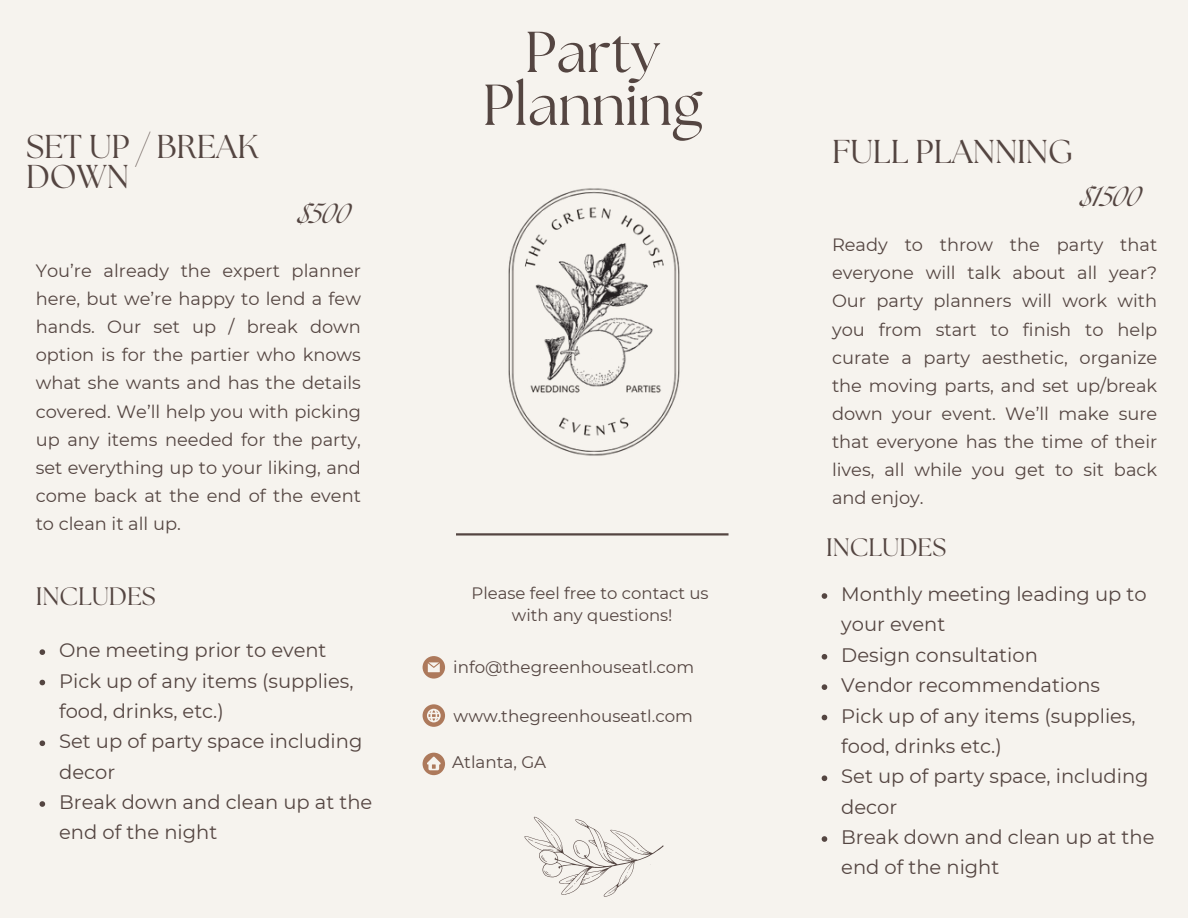
<style>
.page{position:relative;width:1188px;height:918px;background:#f6f3ee}
.page>*{position:absolute;margin:0;border:0;box-sizing:border-box;transform-origin:0 0}
.t1{font:57.45px/52.8px "The Seasons";color:#544541;text-align:center}
.t2{font:33px/30.3px "The Seasons";color:#544541}
.t3{font:italic 27px "The Seasons";color:#544541}
.t4{font:25.2px "The Seasons";color:#544541}
.t5{font:19.5px/30.3px "Montserrat";color:#544541}
.t6{font:17.85px/28.2px "Montserrat";color:#544541;text-align:justify}
.t7{font:16.8px "Montserrat";color:#544541}
.t8{font:16.5px "Montserrat";color:#544541}
</style>
<div class="page">
<svg style="left:423px;top:704px;width:22px;height:23px"></svg>
<svg style="left:423px;top:753px;width:22px;height:22px"></svg>
<svg style="left:423px;top:656px;width:22px;height:23px"></svg>
<hr style="left:456px;top:533px;width:273px;height:3px;background:#544541">
<img style="left:508px;top:188px;width:172px;height:268px">
<svg style="left:524px;top:817px;width:140px;height:80px"></svg>
<svg style="left:40px;top:649px;width:5px;height:6px"></svg>
<svg style="left:40px;top:680px;width:5px;height:5px"></svg>
<svg style="left:40px;top:740px;width:5px;height:6px"></svg>
<svg style="left:40px;top:801px;width:5px;height:6px"></svg>
<svg style="left:822px;top:593px;width:5px;height:6px"></svg>
<svg style="left:822px;top:654px;width:5px;height:6px"></svg>
<svg style="left:822px;top:684px;width:5px;height:6px"></svg>
<svg style="left:822px;top:715px;width:5px;height:5px"></svg>
<svg style="left:822px;top:775px;width:5px;height:6px"></svg>
<svg style="left:822px;top:836px;width:5px;height:6px"></svg>
<h3 class="t2" style="left:26px;top:133px;width:234px">SET UP / BREAK<br>DOWN</h3>
<h5 class="t3" style="left:298px;top:201px;width:54px">$500</h5>
<h4 class="t6" style="left:36px;top:256px;width:327px">You’re already the expert planner here, but we’re happy to lend a few hands. Our set up / break down option is for the partier who knows what she wants and has the details covered. We’ll help you with picking up any items needed for the party, set everything up to your liking, and come back at the end of the event to clean it all up.</h4>
<p class="t4" style="left:36px;top:585px;width:122px">INCLUDES</p>
<p class="t5" style="left:59px;top:635px;width:269px">One meeting prior to event</p>
<p class="t5" style="left:59px;top:665px;width:296px">Pick up of any items (supplies, food, drinks, etc.)</p>
<p class="t5" style="left:59px;top:726px;width:305px">Set up of party space including decor</p>
<p class="t5" style="left:59px;top:787px;width:315px">Break down and clean up at the end of the night</p>
<h1 class="t1" style="left:482px;top:29px;width:221px">Party<br>Planning</h1>
<h5 class="t8" style="left:472px;top:583px;width:239px">Please feel free to contact us</h5>
<h3 class="t8" style="left:512px;top:605px;width:162px">with any questions!</h3>
<h4 class="t7" style="left:453px;top:657px;width:243px">info@thegreenhouseatl.com</h4>
<p class="t7" style="left:454px;top:705px;width:241px">www.thegreenhouseatl.com</p>
<h2 class="t7" style="left:452px;top:752px;width:96px">Atlanta, GA</h2>
<p class="t2" style="left:832px;top:138px;width:242px">FULL PLANNING</p>
<p class="t3" style="left:1081px;top:184px;width:62px">$1500</p>
<p class="t6" style="left:832px;top:231px;width:327px">Ready to throw the party that everyone will talk about all year?<br>Our party planners will work with you from start to finish to help curate a party aesthetic, organize the moving parts, and set up/break down your event. We’ll make sure that everyone has the time of their lives, all while you get to sit back and enjoy.</p>
<p class="t4" style="left:826px;top:536px;width:122px">INCLUDES</p>
<p class="t5" style="left:841px;top:579px;width:307px">Monthly meeting leading up to your event</p>
<p class="t5" style="left:841px;top:640px;width:198px">Design consultation</p>
<p class="t5" style="left:841px;top:670px;width:260px">Vendor recommendations</p>
<p class="t5" style="left:841px;top:700px;width:296px">Pick up of any items (supplies, food, drinks etc.)</p>
<p class="t5" style="left:841px;top:761px;width:309px">Set up of party space, including decor</p>
<p class="t5" style="left:841px;top:822px;width:315px">Break down and clean up at the end of the night</p>
</div>
